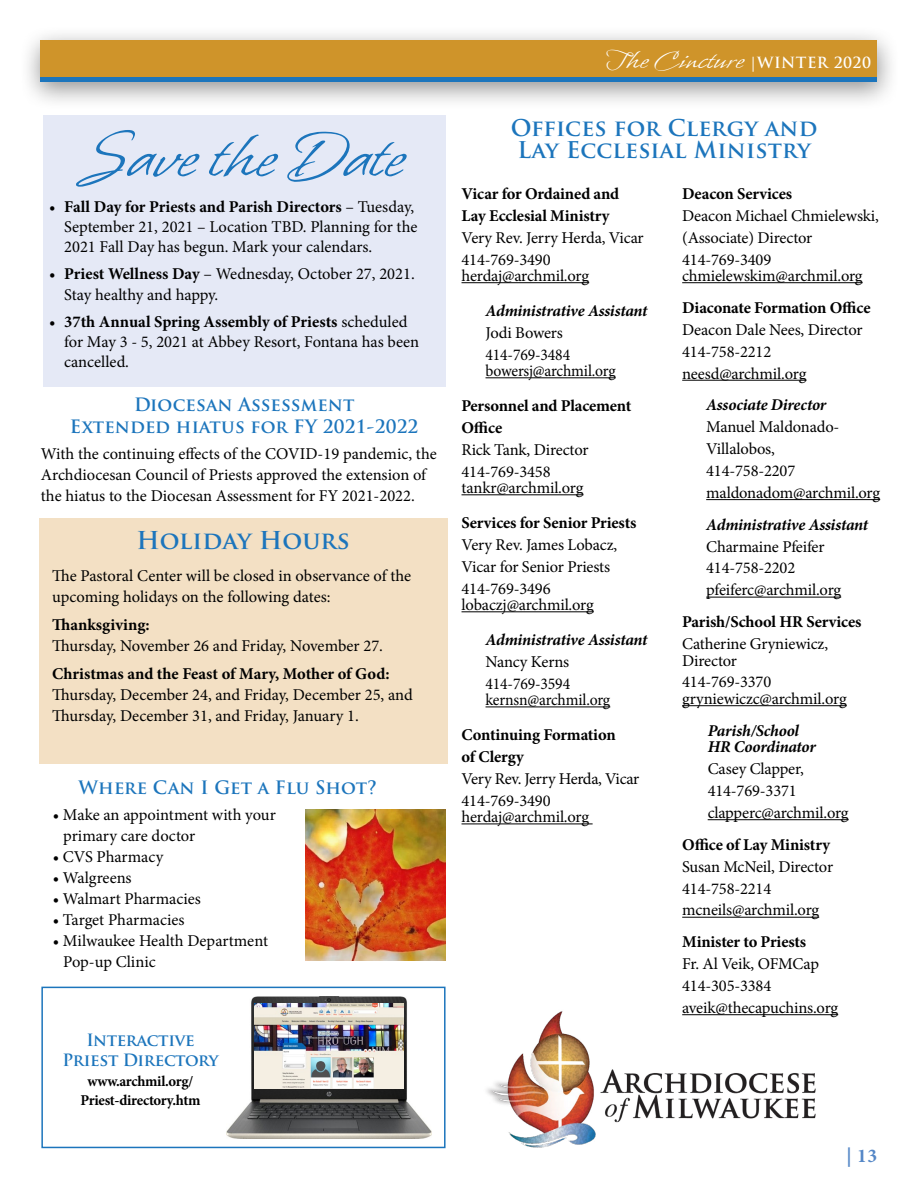
<style>
.page{position:relative;width:918px;height:1188px;background:#fff}
.page>*{position:absolute;margin:0;border:0;box-sizing:border-box;transform-origin:0 0}
.t1{font:73.95px "Whisper ROB";color:#1c75bc}
.t2{font:30px "Whisper ROB";letter-spacing:.03em;color:#fff}
.t3{font:700 24px "Trajan Pro";color:#1c75bc}
.t4{font:700 22.5px/22.5px "Trajan Pro";letter-spacing:.01em;color:#1c75bc}
.t5{font:700 19.5px "Minion Pro";color:#5688c7}
.t6{font:700 18px/21.9px "Trajan Pro";letter-spacing:.01em;color:#1c75bc;text-align:center}
.t7{font:16.5px/21.9px "Minion Pro";letter-spacing:-.01em;color:#000}
.t8{font:700 16.5px/21.9px "Minion Pro";letter-spacing:-.01em;color:#000}
.t9{font:italic 700 16.5px/16.5px "Minion Pro";letter-spacing:-.015em;color:#000}
.t10{font:16.5px "Minion Pro";letter-spacing:-.01em;color:#000;scale:.95 1}
.t11{font:700 16.5px/20.1px "Trajan Pro";letter-spacing:-.02em;color:#1c75bc;text-align:center}
.t12{font:700 15px/19.5px "Minion Pro";letter-spacing:-.02em;color:#000;text-align:center}
.s1{font-weight:700}
.s2{font-family:"Trajan Pro";font-weight:700;font-size:15px}
</style>
<div class="page">
<div style="left:19px;top:25px;width:881px;height:85px;background:#000;opacity:.42"></div>
<div style="left:40px;top:40px;width:838px;height:42px;background:#cf942a"></div>
<hr style="left:40px;top:78px;width:838px;height:4px;background:#1c75bc">
<hr style="left:462px;top:282px;width:127px;height:1px;background:#000">
<hr style="left:486px;top:377px;width:130px;height:1px;background:#000">
<hr style="left:462px;top:494px;width:121px;height:1px;background:#000">
<hr style="left:462px;top:611px;width:132px;height:1px;background:#000">
<hr style="left:486px;top:707px;width:124px;height:1px;background:#000">
<hr style="left:462px;top:824px;width:131px;height:1px;background:#000">
<hr style="left:682px;top:282px;width:181px;height:1px;background:#000">
<hr style="left:682px;top:380px;width:124px;height:1px;background:#000">
<hr style="left:706px;top:499px;width:174px;height:1px;background:#000">
<hr style="left:706px;top:597px;width:135px;height:1px;background:#000">
<hr style="left:682px;top:705px;width:165px;height:1px;background:#000">
<hr style="left:708px;top:819px;width:141px;height:1px;background:#000">
<hr style="left:682px;top:917px;width:137px;height:1px;background:#000">
<img style="left:486px;top:1011px;width:353px;height:137px">
<div style="left:39px;top:518px;width:409px;height:246px;background:#f3e0c4"></div>
<div style="left:41px;top:987px;width:405px;height:161px;border:2px solid #1c75bc"></div>
<img style="left:226px;top:997px;width:206px;height:141px">
<img style="left:254px;top:1004px;width:150px;height:84px">
<div style="left:43px;top:115px;width:403px;height:272px;background:#e5e9f6"></div>
<img style="left:306px;top:809px;width:140px;height:151px">
<h1 class="t1" style="left:76px;top:120px;width:329px">Save the Date</h1>
<p class="t7" style="left:64px;top:197px;width:355px;line-height:20.2px;text-indent:-15px">• <span class="s1">Fall Day for Priests and Parish Directors</span> – Tuesday,<br>September 21, 2021 – Location TBD. Planning for the<br>2021 Fall Day has begun. Mark your calendars.</p>
<p class="t7" style="left:64px;top:264px;width:352px;line-height:20.2px;text-indent:-15px">• <span class="s1">Priest Wellness Day</span> – Wednesday, October 27, 2021.<br>Stay healthy and happy.</p>
<p class="t7" style="left:64px;top:311px;width:357px;line-height:20.2px;text-indent:-15px">• <span class="s1">37th Annual Spring Assembly of Priests</span> scheduled for May 3 - 5, 2021 at Abbey Resort, Fontana has been cancelled.</p>
<p class="t6" style="left:70px;top:393px;width:350px">Diocesan Assessment<br>Extended hiatus for FY 2021-2022</p>
<p class="t7" style="left:41px;top:443px;width:398px;line-height:21px">With the continuing effects of the COVID-19 pandemic, the<br>Archdiocesan Council of Priests approved the extension of the hiatus to the Diocesan Assessment for FY 2021-2022.</p>
<h3 class="t3" style="left:136px;top:526px;width:215px">Holiday Hours</h3>
<p class="t7" style="left:52px;top:565px;width:361px;line-height:21px">The Pastoral Center will be closed in observance of the upcoming holidays on the following dates:</p>
<p class="t8" style="left:52px;top:613px;width:99px">Thanksgiving:</p>
<p class="t7" style="left:52px;top:635px;width:332px">Thursday, November 26 and Friday, November 27.</p>
<p class="t8" style="left:52px;top:662px;width:339px">Christmas and the Feast of Mary, Mother of God:</p>
<p class="t7" style="left:52px;top:684px;width:362px;line-height:21px">Thursday, December 24, and Friday, December 25, and<br>Thursday, December 31, and Friday, January 1.</p>
<p class="t6" style="left:79px;top:776px;width:300px">Where Can I Get a Flu Shot?</p>
<p class="t7" style="left:63px;top:804px;width:214px;line-height:21px;text-indent:-10px">• Make an appointment with your primary care doctor</p>
<p class="t7" style="left:53px;top:846px;width:112px">• CVS Pharmacy</p>
<p class="t7" style="left:53px;top:867px;width:80px">• Walgreens</p>
<p class="t7" style="left:53px;top:888px;width:150px">• Walmart Pharmacies</p>
<p class="t7" style="left:53px;top:909px;width:133px">• Target Pharmacies</p>
<p class="t7" style="left:63px;top:930px;width:206px;line-height:21px;text-indent:-10px">• Milwaukee Health Department<br>Pop-up Clinic</p>
<p class="t11" style="left:62px;top:1030px;width:158px">Interactive<br>Priest Directory</p>
<p class="t12" style="left:80px;top:1071px;width:122px">www.archmil.org/<br>Priest-directory.htm</p>
<h2 class="t2" style="left:606px;top:45px;width:267px">The Cincture <span class="s2">|WINTER 2020</span></h2>
<h3 class="t4" style="left:511px;top:117px;width:308px">Offices for Clergy and<br>Lay Ecclesial Ministry</h3>
<p class="t8" style="left:462px;top:182px;width:159px">Vicar for Ordained and<br>Lay Ecclesial Ministry</p>
<p class="t7" style="left:462px;top:227px;width:184px">Very Rev. Jerry Herda, Vicar<br>414-769-3490</p>
<p class="t7" style="left:462px;top:265px;width:129px">herdaj@archmil.org</p>
<p class="t9" style="left:486px;top:302px;width:164px">Administrative Assistant</p>
<p class="t7" style="left:486px;top:322px;width:86px">Jodi Bowers<br>414-769-3484</p>
<p class="t10" style="left:486px;top:360px;width:139px">bowersj@archmil.org</p>
<p class="t8" style="left:462px;top:395px;width:172px">Personnel and Placement<br>Office</p>
<p class="t7" style="left:462px;top:439px;width:129px">Rick Tank, Director<br>414-769-3458</p>
<p class="t7" style="left:462px;top:477px;width:123px">tankr@archmil.org</p>
<p class="t8" style="left:462px;top:512px;width:176px">Services for Senior Priests</p>
<p class="t7" style="left:462px;top:534px;width:157px">Very Rev. James Lobacz,<br>Vicar for Senior Priests<br>414-769-3496</p>
<p class="t7" style="left:462px;top:594px;width:134px">lobaczj@archmil.org</p>
<p class="t9" style="left:486px;top:631px;width:164px">Administrative Assistant</p>
<p class="t7" style="left:486px;top:651px;width:86px">Nancy Kerns<br>414-769-3594</p>
<p class="t10" style="left:486px;top:689px;width:133px">kernsn@archmil.org</p>
<p class="t8" style="left:462px;top:724px;width:156px">Continuing Formation of Clergy</p>
<p class="t7" style="left:462px;top:768px;width:179px">Very Rev. Jerry Herda, Vicar<br>414-769-3490</p>
<p class="t7" style="left:462px;top:806px;width:129px">herdaj@archmil.org</p>
<p class="t8" style="left:682px;top:182px;width:112px">Deacon Services</p>
<p class="t7" style="left:682px;top:205px;width:198px">Deacon Michael Chmielewski, (Associate) Director<br>414-769-3409</p>
<p class="t7" style="left:682px;top:265px;width:182px">chmielewskim@archmil.org</p>
<p class="t8" style="left:682px;top:296px;width:190px">Diaconate Formation Office</p>
<p class="t7" style="left:682px;top:319px;width:182px">Deacon Dale Nees, Director<br>414-758-2212 neesd@archmil.org</p>
<p class="t9" style="left:706px;top:397px;width:122px">Associate Director</p>
<p class="t7" style="left:706px;top:416px;width:175px">Manuel Maldonado-<br>Villalobos,<br>414-758-2207 maldonadom@archmil.org</p>
<p class="t9" style="left:706px;top:516px;width:164px">Administrative Assistant</p>
<p class="t7" style="left:706px;top:535px;width:137px">Charmaine Pfeifer<br>414-758-2202 pfeiferc@archmil.org</p>
<p class="t8" style="left:682px;top:611px;width:181px">Parish/School HR Services</p>
<p class="t7" style="left:682px;top:636px;width:147px;line-height:16.5px">Catherine Gryniewicz,<br>Director</p>
<p class="t7" style="left:682px;top:674px;width:166px;line-height:16.5px">414-769-3370 gryniewiczc@archmil.org</p>
<p class="t9" style="left:708px;top:722px;width:110px">Parish/School<br>HR Coordinator</p>
<p class="t7" style="left:708px;top:758px;width:142px">Casey Clapper,<br>414-769-3371 clapperc@archmil.org</p>
<p class="t8" style="left:682px;top:833px;width:149px">Office of Lay Ministry</p>
<p class="t7" style="left:682px;top:856px;width:152px">Susan McNeil, Director<br>414-758-2214 mcneils@archmil.org</p>
<p class="t8" style="left:682px;top:931px;width:126px">Minister to Priests</p>
<p class="t7" style="left:682px;top:953px;width:158px">Fr. Al Veik, OFMCap<br>414-305-3384 aveik@thecapuchins.org</p>
<p class="t5" style="left:846px;top:1142px;width:33px">| 13</p>
</div>
